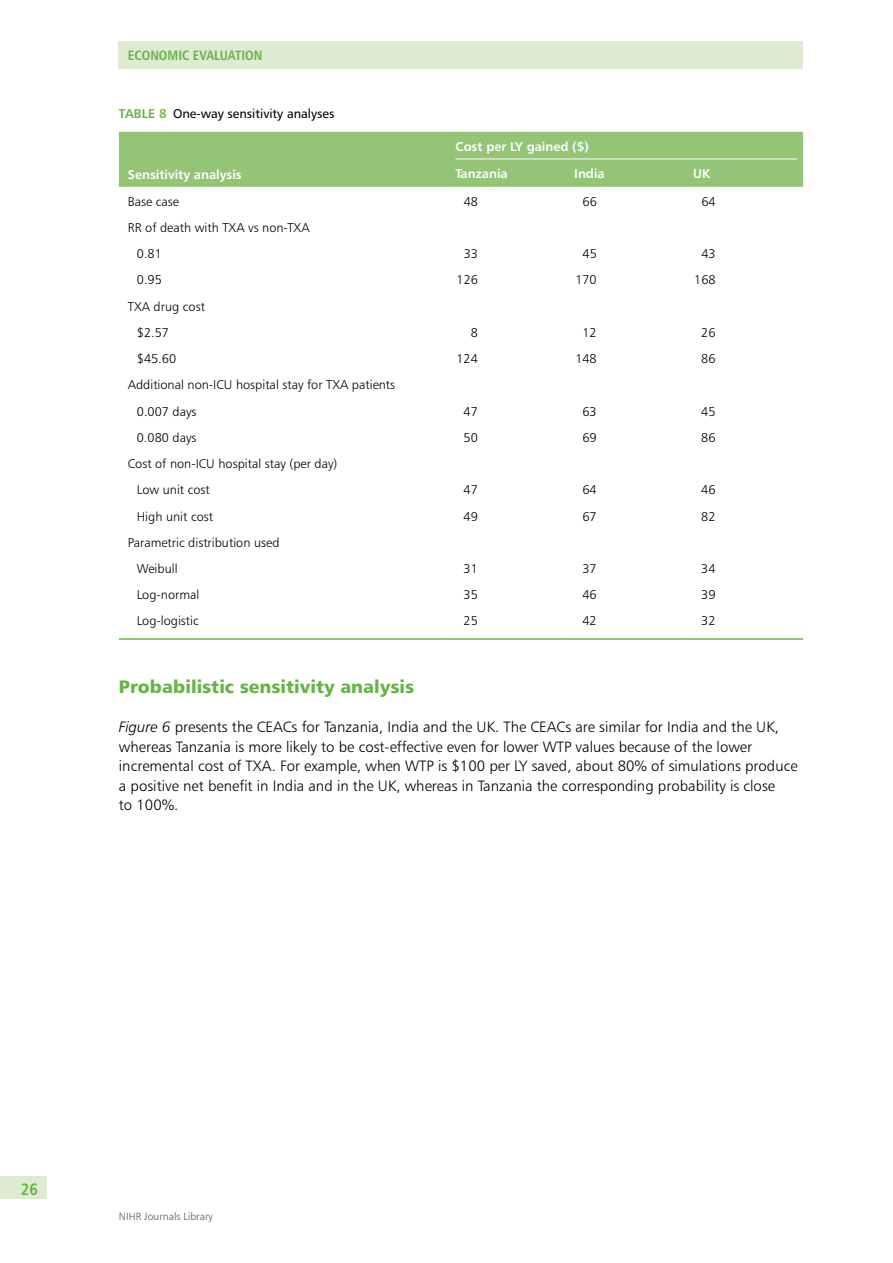
<style>
.page{position:relative;width:893px;height:1263px;background:#fff}
.page>*{position:absolute;margin:0;border:0;box-sizing:border-box;transform-origin:0 0}
.t1{font:18px "Humanist 777 BT Black B";color:#66b445}
.t2{font:16.5px "Humanist 777 BT Bold Condensed B";color:#66b445}
.t3{font:15px/19.5px "Humanist 777 BT Light B";color:#000}
.t4{font:13.5px "Humanist 777 BT Bold Condensed B";color:#66b445}
.t5{font:12.75px/26.2px "Humanist 777 BT Light B";color:#000}
.t6{font:12.75px/26.7px "Humanist 777 BT Bold B";color:#fff}
.t7{font:12.75px "Humanist 777 BT Roman B";color:#000}
.t8{font:10.5px "Humanist 777 BT Light B";color:#58595b}
.s1{font-family:"Humanist 777 BT Bold B";color:#66b445}
.s2{font-family:"Humanist 777 BT Light Italic B"}
</style>
<div class="page">
<div style="left:119px;top:41px;width:684px;height:27px;background:#deebd2"></div>
<div style="left:0;top:1177px;width:47px;height:22px;background:#deebd2"></div>
<div style="left:119px;top:132px;width:684px;height:55px;background:#94c577"></div>
<hr style="left:119px;top:638px;width:327px;height:2px;background:#66b445">
<hr style="left:446px;top:638px;width:119px;height:2px;background:#66b445">
<hr style="left:565px;top:638px;width:119px;height:2px;background:#66b445">
<hr style="left:684px;top:638px;width:119px;height:2px;background:#66b445">
<hr style="left:455px;top:159px;width:342px;height:1px;background:#fff">
<p class="t4" style="left:128px;top:47px;width:136px">ECONOMIC EVALUATION</p>
<p class="t7" style="left:119px;top:106px;width:217px"><span class="s1">TABLE 8</span> One-way sensitivity analyses</p>
<p class="t6" style="left:128px;top:161px;width:115px">Sensitivity analysis</p>
<p class="t6" style="left:455px;top:133px;width:135px">Cost per LY gained ($)<br>Tanzania</p>
<p class="t6" style="left:574px;top:160px;width:32px">India</p>
<p class="t6" style="left:693px;top:160px;width:19px">UK</p>
<p class="t5" style="left:128px;top:188px;width:53px">Base case</p>
<p class="t5" style="left:464px;top:188px;width:16px">48</p>
<p class="t5" style="left:582px;top:188px;width:16px">66</p>
<p class="t5" style="left:701px;top:188px;width:16px">64</p>
<p class="t5" style="left:137px;top:214px;width:174px;text-indent:-9px">RR of death with TXA vs non-TXA<br>0.81</p>
<p class="t5" style="left:464px;top:240px;width:16px">33</p>
<p class="t5" style="left:582px;top:240px;width:16px">45</p>
<p class="t5" style="left:701px;top:240px;width:16px">43</p>
<p class="t5" style="left:137px;top:267px;width:26px">0.95</p>
<p class="t5" style="left:457px;top:267px;width:23px">126</p>
<p class="t5" style="left:575px;top:267px;width:23px">170</p>
<p class="t5" style="left:694px;top:267px;width:23px">168</p>
<p class="t5" style="left:137px;top:293px;width:70px;text-indent:-9px">TXA drug cost $2.57</p>
<p class="t5" style="left:471px;top:319px;width:9px">8</p>
<p class="t5" style="left:582px;top:319px;width:16px">12</p>
<p class="t5" style="left:701px;top:319px;width:16px">26</p>
<p class="t5" style="left:137px;top:345px;width:41px">$45.60</p>
<p class="t5" style="left:456px;top:345px;width:23px">124</p>
<p class="t5" style="left:575px;top:345px;width:23px">148</p>
<p class="t5" style="left:701px;top:345px;width:16px">86</p>
<p class="t5" style="left:137px;top:371px;width:260px;text-indent:-9px">Additional non-ICU hospital stay for TXA patients<br>0.007 days</p>
<p class="t5" style="left:464px;top:398px;width:16px">47</p>
<p class="t5" style="left:582px;top:398px;width:16px">63</p>
<p class="t5" style="left:701px;top:398px;width:16px">45</p>
<p class="t5" style="left:137px;top:424px;width:61px">0.080 days</p>
<p class="t5" style="left:464px;top:424px;width:16px">50</p>
<p class="t5" style="left:582px;top:424px;width:16px">69</p>
<p class="t5" style="left:701px;top:424px;width:16px">86</p>
<p class="t5" style="left:137px;top:450px;width:202px;text-indent:-9px">Cost of non-ICU hospital stay (per day)<br>Low unit cost</p>
<p class="t5" style="left:464px;top:476px;width:16px">47</p>
<p class="t5" style="left:582px;top:476px;width:16px">64</p>
<p class="t5" style="left:701px;top:476px;width:16px">46</p>
<p class="t5" style="left:137px;top:503px;width:78px">High unit cost</p>
<p class="t5" style="left:464px;top:503px;width:16px">49</p>
<p class="t5" style="left:582px;top:503px;width:16px">67</p>
<p class="t5" style="left:701px;top:503px;width:16px">82</p>
<p class="t5" style="left:137px;top:529px;width:144px;text-indent:-9px">Parametric distribution used<br>Weibull</p>
<p class="t5" style="left:464px;top:555px;width:16px">31</p>
<p class="t5" style="left:582px;top:555px;width:16px">37</p>
<p class="t5" style="left:701px;top:555px;width:16px">34</p>
<p class="t5" style="left:137px;top:581px;width:64px">Log-normal</p>
<p class="t5" style="left:464px;top:581px;width:16px">35</p>
<p class="t5" style="left:582px;top:581px;width:16px">46</p>
<p class="t5" style="left:701px;top:581px;width:16px">39</p>
<p class="t5" style="left:137px;top:608px;width:63px">Log-logistic</p>
<p class="t5" style="left:464px;top:608px;width:16px">25</p>
<p class="t5" style="left:582px;top:608px;width:16px">42</p>
<p class="t5" style="left:701px;top:608px;width:16px">32</p>
<p class="t1" style="left:119px;top:675px;width:297px">Probabilistic sensitivity analysis</p>
<p class="t3" style="left:119px;top:717px;width:680px"><span class="s2">Figure 6</span> presents the CEACs for Tanzania, India and the UK. The CEACs are similar for India and the UK, whereas Tanzania is more likely to be cost-effective even for lower WTP values because of the lower incremental cost of TXA. For example, when WTP is $100 per LY saved, about 80% of simulations produce a positive net benefit in India and in the UK, whereas in Tanzania the corresponding probability is close<br>to 100%.</p>
<p class="t2" style="left:21px;top:1178px;width:18px">26</p>
<p class="t8" style="left:119px;top:1210px;width:96px">NIHR Journals Library</p>
</div>
